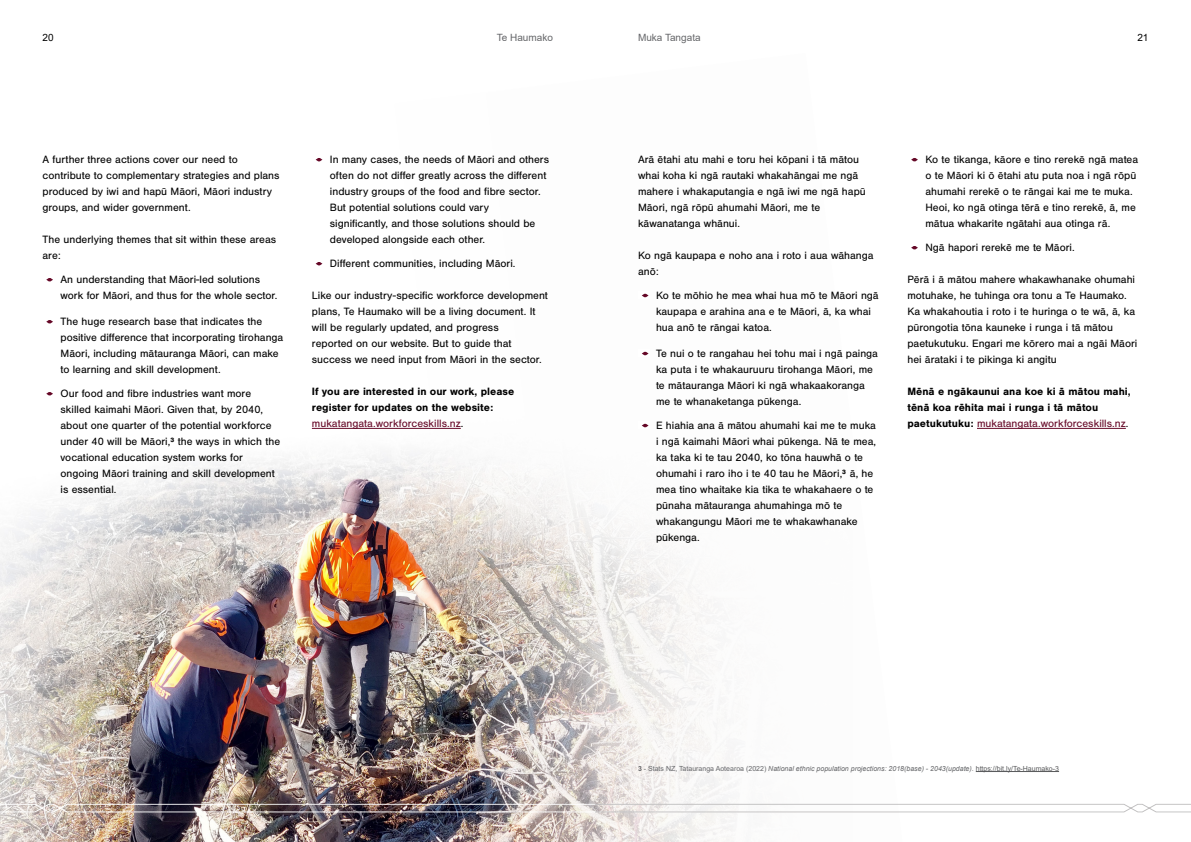
<style>
.page{position:relative;width:1191px;height:842px;background:#fff}
.page>*{position:absolute;margin:0;border:0;box-sizing:border-box;transform-origin:0 0}
.t1{font:11px/16px "Nimbus San";color:#000}
.t2{font:700 11px/16px "Nimbus San";color:#000}
.t3{font:10px "Arial";color:#656669}
.t4{font:10px "Arial";color:#000}
.t5{font:italic 7px "Arial";color:#656669}
.s1{font-weight:700}
.s2{font-weight:400;color:#650726}
.s3{font-weight:400}
.s4{font-weight:700;font-style:normal}
.s5{font-style:normal}
.s6{font-style:normal;color:#58595b}
</style>
<div class="page">
<img style="left:0;top:427px;width:331px;height:415px">
<img style="left:331px;top:427px;width:571px;height:415px">
<hr style="left:312px;top:428px;width:149px;height:1px;background:#650726">
<hr style="left:977px;top:428px;width:148px;height:1px;background:#650726">
<img style="left:0;top:804px;width:1191px;height:8px">
<hr style="left:975px;top:771px;width:84px;height:1px;background:#58595b">
<svg style="left:46px;top:278px;width:7px;height:3px"></svg>
<svg style="left:46px;top:320px;width:7px;height:3px"></svg>
<svg style="left:46px;top:392px;width:7px;height:3px"></svg>
<svg style="left:316px;top:158px;width:6px;height:3px"></svg>
<svg style="left:316px;top:262px;width:6px;height:3px"></svg>
<svg style="left:642px;top:294px;width:6px;height:3px"></svg>
<svg style="left:642px;top:352px;width:6px;height:3px"></svg>
<div style="left:638px;top:422px;width:11px;height:7px;background:#fff"></div>
<svg style="left:642px;top:424px;width:6px;height:3px"></svg>
<svg style="left:911px;top:158px;width:7px;height:3px"></svg>
<svg style="left:911px;top:246px;width:7px;height:3px"></svg>
<p class="t4" style="left:43px;top:31px;width:13px">20</p>
<p class="t3" style="left:497px;top:31px;width:58px">Te Haumako</p>
<p class="t3" style="left:638px;top:31px;width:64px">Muka Tangata</p>
<p class="t4" style="left:1137px;top:31px;width:13px">21</p>
<p class="t1" style="left:43px;top:152px;width:238px">A further three actions cover our need to contribute to complementary strategies and plans produced by iwi and hapū Māori, Māori industry groups, and wider government.</p>
<p class="t1" style="left:43px;top:232px;width:235px">The underlying themes that sit within these areas are:</p>
<p class="t1" style="left:61px;top:272px;width:218px;text-indent:-18px">• An understanding that Māori-led solutions work for Māori, and thus for the whole sector.</p>
<p class="t1" style="left:61px;top:314px;width:224px;text-indent:-18px">• The huge research base that indicates the positive difference that incorporating tirohanga Māori, including mātauranga Māori, can make to learning and skill development.</p>
<p class="t1" style="left:61px;top:386px;width:221px;text-indent:-18px">• Our food and fibre industries want more skilled kaimahi Māori. Given that, by 2040, about one quarter of the potential workforce under 40 will be Māori,<span class="s1">³</span> the ways in which the vocational education system works for ongoing Māori training and skill development is essential.</p>
<p class="t1" style="left:330px;top:152px;width:221px;text-indent:-18px">• In many cases, the needs of Māori and others often do not differ greatly across the different industry groups of the food and fibre sector.<br>But potential solutions could vary significantly, and those solutions should be developed alongside each other.</p>
<p class="t1" style="left:312px;top:256px;width:205px">• Different communities, including Māori.</p>
<p class="t1" style="left:312px;top:288px;width:237px">Like our industry-specific workforce development plans, Te Haumako will be a living document. It will be regularly updated, and progress<br>reported on our website. But to guide that success we need input from Māori in the sector.</p>
<p class="t2" style="left:312px;top:384px;width:204px">If you are interested in our work, please register for updates on the website: <span class="s2">mukatangata.workforceskills.nz</span><span class="s3">.</span></p>
<p class="t1" style="left:638px;top:152px;width:229px">Arā ētahi atu mahi e toru hei kōpani i tā mātou whai koha ki ngā rautaki whakahāngai me ngā mahere i whakaputangia e ngā iwi me ngā hapū Māori, ngā rōpū ahumahi Māori, me te kāwanatanga whānui.</p>
<p class="t1" style="left:638px;top:248px;width:237px">Ko ngā kaupapa e noho ana i roto i aua wāhanga anō:</p>
<p class="t1" style="left:656px;top:288px;width:224px;text-indent:-18px">• Ko te mōhio he mea whai hua mō te Māori ngā kaupapa e arahina ana e te Māori, ā, ka whai hua anō te rāngai katoa.</p>
<p class="t1" style="left:656px;top:346px;width:223px;text-indent:-18px">• Te nui o te rangahau hei tohu mai i ngā painga ka puta i te whakauruuru tirohanga Māori, me te mātauranga Māori ki ngā whakaakoranga me te whanaketanga pūkenga.</p>
<p class="t1" style="left:656px;top:418px;width:222px;text-indent:-18px">• E hiahia ana ā mātou ahumahi kai me te muka i ngā kaimahi Māori whai pūkenga. Nā te mea, ka taka ki te tau 2040, ko tōna hauwhā o te ohumahi i raro iho i te 40 tau he Māori,<span class="s1">³</span> ā, he mea tino whaitake kia tika te whakahaere o te pūnaha mātauranga ahumahinga mō te whakangungu Māori me te whakawhanake pūkenga.</p>
<p class="t1" style="left:925px;top:152px;width:214px;text-indent:-18px">• Ko te tikanga, kāore e tino rerekē ngā matea o te Māori ki ō ētahi atu puta noa i ngā rōpū ahumahi rerekē o te rāngai kai me te muka.<br>Heoi, ko ngā otinga tērā e tino rerekē, ā, me mātua whakarite ngātahi aua otinga rā.</p>
<p class="t1" style="left:907px;top:240px;width:169px">• Ngā hapori rerekē me te Māori.</p>
<p class="t1" style="left:907px;top:272px;width:231px">Pērā i ā mātou mahere whakawhanake ohumahi motuhake, he tuhinga ora tonu a Te Haumako.<br>Ka whakahoutia i roto i te huringa o te wā, ā, ka pūrongotia tōna kauneke i runga i tā mātou paetukutuku. Engari me kōrero mai a ngāi Māori hei ārataki i te pikinga ki angitu</p>
<p class="t2" style="left:907px;top:384px;width:225px">Mēnā e ngākaunui ana koe ki ā mātou mahi, tēnā koa rēhita mai i runga i tā mātou paetukutuku: <span class="s2">mukatangata.workforceskills.nz</span><span class="s3">.</span></p>
<p class="t5" style="left:638px;top:764px;width:422px"><span class="s4">3</span> <span class="s5">- Stats NZ, Tatauranga Aotearoa (2022)</span> National ethnic population projections: 2018(base) - 2043(update)<span class="s5">.</span> <span class="s6">https://bit.ly/Te-Haumako-3</span></p>
</div>
